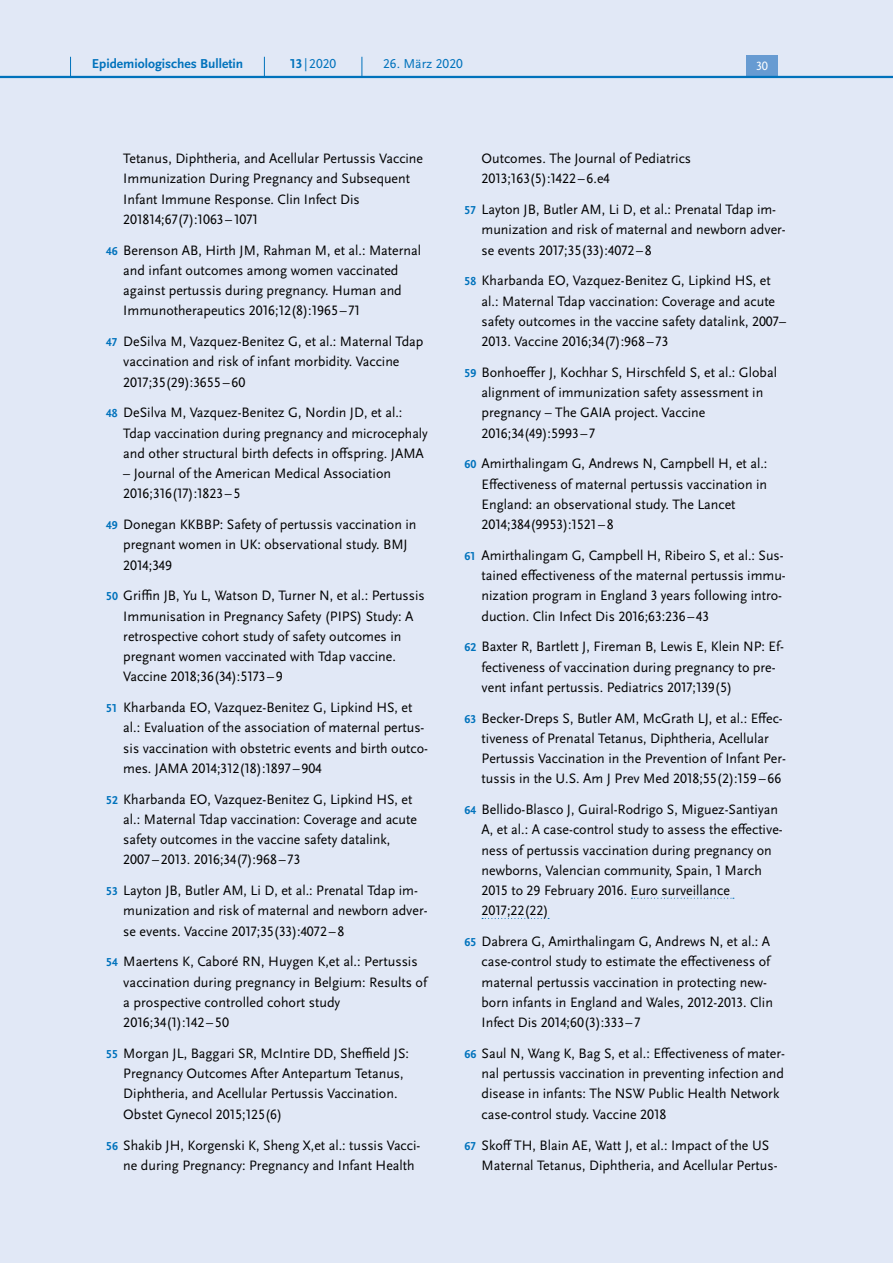
<style>
.page{position:relative;width:893px;height:1263px;background:#fff}
.page>*{position:absolute;margin:0;border:0;box-sizing:border-box;transform-origin:0 0}
.t1{font:14.25px/20.2px "Scala Sans Pro";color:#000}
.t2{font:700 13.5px "Scala Sans Pro";color:#0072bc}
.t3{font:13.5px "Scala Sans Pro";color:#0072bc}
.t4{font:12.45px "Scala Sans Pro";color:#fff}
.s1{font-weight:700}
.s2{font-weight:700;font-size:12px;color:#0072bc}
</style>
<div class="page">
<div style="left:0;top:78px;width:893px;height:1185px;background:#e1e8f6"></div>
<svg style="left:631px;top:898px;width:103px;height:1px"></svg>
<svg style="left:482px;top:918px;width:67px;height:1px"></svg>
<div style="left:0;top:0;width:893px;height:77px;background:#e1e8f6"></div>
<div style="left:746px;top:55px;width:32px;height:21px;background:#679bd2"></div>
<hr style="left:0;top:76px;width:893px;height:2px;background:#0072bc">
<svg style="left:70px;top:57px;width:1px;height:19px"></svg>
<svg style="left:264px;top:57px;width:1px;height:19px"></svg>
<svg style="left:362px;top:57px;width:1px;height:19px"></svg>
<p class="t2" style="left:92px;top:55px;width:153px">Epidemiologisches Bulletin</p>
<p class="t3" style="left:290px;top:55px;width:47px"><span class="s1">13</span>|2020</p>
<p class="t3" style="left:383px;top:55px;width:81px">26. März 2020</p>
<p class="t4" style="left:756px;top:59px;width:14px">30</p>
<p class="t1" style="left:123px;top:148px;width:301px">Tetanus, Diphtheria, and Acellular Pertussis Vaccine Immunization During Pregnancy and Subsequent Infant Immune Response. Clin Infect Dis 201814;67(7):1063– 1071</p>
<p class="t1" style="left:123px;top:240px;width:299px;text-indent:-17px"><span class="s2">46</span> Berenson AB, Hirth JM, Rahman M, et al.: Maternal and infant outcomes among women vaccinated against pertussis during pregnancy. Human and Immunotherapeutics 2016;12(8):1965– 71</p>
<p class="t1" style="left:123px;top:331px;width:302px;text-indent:-17px"><span class="s2">47</span> DeSilva M, Vazquez-Benitez G, et al.: Maternal Tdap vaccination and risk of infant morbidity. Vaccine<br>2017;35(29):3655– 60</p>
<p class="t1" style="left:123px;top:403px;width:306px;text-indent:-17px"><span class="s2">48</span> DeSilva M, Vazquez-Benitez G, Nordin JD, et al.:<br>Tdap vaccination during pregnancy and microcephaly and other structural birth defects in offspring. JAMA</p>
<p class="t1" style="left:123px;top:463px;width:269px">– Journal of the American Medical Association<br>2016;316(17):1823– 5</p>
<p class="t1" style="left:123px;top:514px;width:295px;text-indent:-17px"><span class="s2">49</span> Donegan KKBBP: Safety of pertussis vaccination in pregnant women in UK: observational study. BMJ<br>2014;349</p>
<p class="t1" style="left:123px;top:586px;width:303px;text-indent:-17px"><span class="s2">50</span> Griffin JB, Yu L, Watson D, Turner N, et al.: Pertussis Immunisation in Pregnancy Safety (PIPS) Study: A retrospective cohort study of safety outcomes in pregnant women vaccinated with Tdap vaccine.<br>Vaccine 2018;36(34):5173–9</p>
<p class="t1" style="left:123px;top:697px;width:306px;text-indent:-17px"><span class="s2">51</span> Kharbanda EO, Vazquez-Benitez G, Lipkind HS, et al.: Evaluation of the association of maternal pertus&shy;sis vaccination with obstetric events and birth outco&shy;mes. JAMA 2014;312(18):1897–904</p>
<p class="t1" style="left:123px;top:789px;width:295px;text-indent:-17px"><span class="s2">52</span> Kharbanda EO, Vazquez-Benitez G, Lipkind HS, et al.: Maternal Tdap vaccination: Coverage and acute safety outcomes in the vaccine safety datalink, 2007– 2013. 2016;34(7):968–73</p>
<p class="t1" style="left:123px;top:880px;width:306px;text-indent:-17px"><span class="s2">53</span> Layton JB, Butler AM, Li D, et al.: Prenatal Tdap im&shy;munization and risk of maternal and newborn adver&shy;se events. Vaccine 2017;35(33):4072–8</p>
<p class="t1" style="left:123px;top:952px;width:305px;text-indent:-17px"><span class="s2">54</span> Maertens K, Caboré RN, Huygen K,et al.: Pertussis vaccination during pregnancy in Belgium: Results of a prospective controlled cohort study 2016;34(1):142–50</p>
<p class="t1" style="left:123px;top:1043px;width:287px;text-indent:-17px"><span class="s2">55</span> Morgan JL, Baggari SR, McIntire DD, Sheffield JS:<br>Pregnancy Outcomes After Antepartum Tetanus, Diphtheria, and Acellular Pertussis Vaccination.<br>Obstet Gynecol 2015;125(6)</p>
<p class="t1" style="left:123px;top:1135px;width:299px;text-indent:-17px"><span class="s2">56</span> Shakib JH, Korgenski K, Sheng X,et al.: tussis Vacci&shy;ne during Pregnancy: Pregnancy and Infant Health</p>
<p class="t1" style="left:482px;top:148px;width:211px">Outcomes. The Journal of Pediatrics<br>2013;163(5):1422–6.e4</p>
<p class="t1" style="left:482px;top:199px;width:306px;text-indent:-17px"><span class="s2">57</span> Layton JB, Butler AM, Li D, et al.: Prenatal Tdap im&shy;munization and risk of maternal and newborn adver&shy;se events 2017;35(33):4072–8</p>
<p class="t1" style="left:482px;top:271px;width:306px;text-indent:-17px"><span class="s2">58</span> Kharbanda EO, Vazquez-Benitez G, Lipkind HS, et al.: Maternal Tdap vaccination: Coverage and acute safety outcomes in the vaccine safety datalink, 2007– 2013. Vaccine 2016;34(7):968– 73</p>
<p class="t1" style="left:482px;top:362px;width:297px;text-indent:-17px"><span class="s2">59</span> Bonhoeffer J, Kochhar S, Hirschfeld S, et al.: Global alignment of immunization safety assessment in pregnancy – The GAIA project. Vaccine 2016;34(49):5993–7</p>
<p class="t1" style="left:482px;top:454px;width:287px;text-indent:-17px"><span class="s2">60</span> Amirthalingam G, Andrews N, Campbell H, et al.:<br>Effectiveness of maternal pertussis vaccination in England: an observational study. The Lancet 2014;384(9953):1521–8</p>
<p class="t1" style="left:482px;top:545px;width:306px;text-indent:-17px"><span class="s2">61</span> Amirthalingam G, Campbell H, Ribeiro S, et al.: Sus&shy;tained effectiveness of the maternal pertussis immu&shy;nization program in England 3 years following intro&shy;duction. Clin Infect Dis 2016;63:236–43</p>
<p class="t1" style="left:482px;top:637px;width:304px;text-indent:-17px"><span class="s2">62</span> Baxter R, Bartlett J, Fireman B, Lewis E, Klein NP: Ef&shy;fectiveness of vaccination during pregnancy to pre&shy;vent infant pertussis. Pediatrics 2017;139(5)</p>
<p class="t1" style="left:482px;top:708px;width:306px;text-indent:-17px"><span class="s2">63</span> Becker-Dreps S, Butler AM, McGrath LJ, et al.: Effec&shy;tiveness of Prenatal Tetanus, Diphtheria, Acellular Pertussis Vaccination in the Prevention of Infant Per&shy;tussis in the U.S. Am J Prev Med 2018;55(2):159–66</p>
<p class="t1" style="left:482px;top:799px;width:303px;text-indent:-17px"><span class="s2">64</span> Bellido-Blasco J, Guiral-Rodrigo S, Miguez-Santiyan A, et al.: A case-control study to assess the effective&shy;ness of pertussis vaccination during pregnancy on newborns, Valencian community, Spain, 1 March 2015 to 29 February 2016. Euro surveillance 2017;22(22)</p>
<p class="t1" style="left:482px;top:931px;width:293px;text-indent:-17px"><span class="s2">65</span> Dabrera G, Amirthalingam G, Andrews N, et al.: A case-control study to estimate the effectiveness of maternal pertussis vaccination in protecting new&shy;born infants in England and Wales, 2012-2013. Clin Infect Dis 2014;60(3):333–7</p>
<p class="t1" style="left:482px;top:1043px;width:305px;text-indent:-17px"><span class="s2">66</span> Saul N, Wang K, Bag S, et al.: Effectiveness of mater&shy;nal pertussis vaccination in preventing infection and disease in infants: The NSW Public Health Network case-control study. Vaccine 2018</p>
<p class="t1" style="left:482px;top:1135px;width:297px;text-indent:-17px"><span class="s2">67</span> Skoff TH, Blain AE, Watt J, et al.: Impact of the US<br>Maternal Tetanus, Diphtheria, and Acellular Pertus-</p>
</div>
